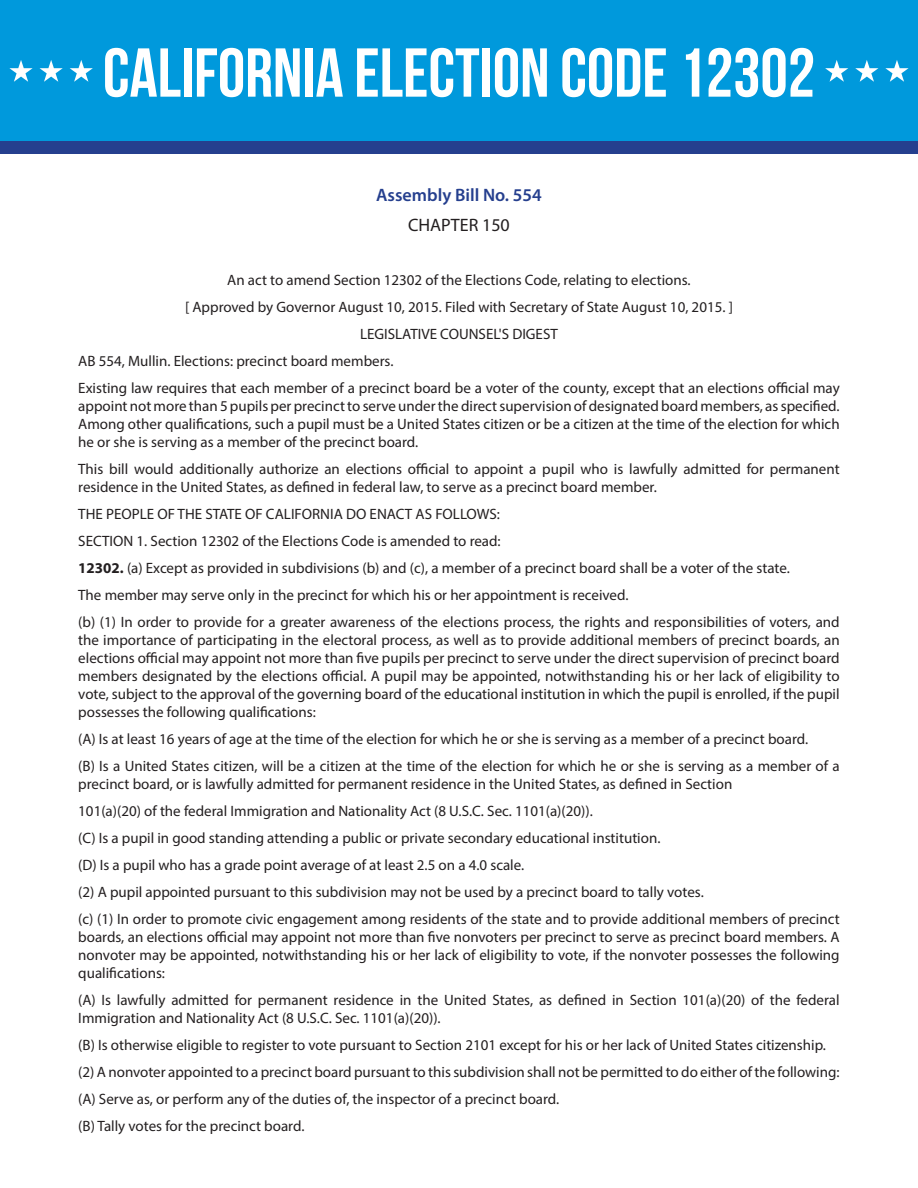
<style>
.page{position:relative;width:918px;height:1188px;background:#fff}
.page>*{position:absolute;margin:0;border:0;box-sizing:border-box;transform-origin:0 0}
.t1{font:69px "Bebas Neue";color:#fff}
.t2{font:600 18px "Myriad Pro";color:#253f8e}
.t3{font:18px "Myriad Pro";color:#231f20}
.t4{font:15px/18px "Myriad Pro";color:#231f20;text-align:justify}
.s1{font-weight:700}
</style>
<div class="page">
<div style="left:0;top:0;width:918px;height:142px;background:#0099dc"></div>
<div style="left:0;top:142px;width:918px;height:12px;background:#253f8e"></div>
<svg style="left:885px;top:60px;width:24px;height:22px"></svg>
<svg style="left:855px;top:60px;width:23px;height:22px"></svg>
<svg style="left:825px;top:60px;width:23px;height:22px"></svg>
<svg style="left:70px;top:60px;width:23px;height:22px"></svg>
<svg style="left:40px;top:60px;width:23px;height:22px"></svg>
<svg style="left:9px;top:60px;width:24px;height:22px"></svg>
<p class="t1" style="left:103px;top:35px;width:714px">CALIFORNIA ELECTION CODE 12302</p>
<p class="t2" style="left:376px;top:183px;width:167px">Assembly Bill No. 554</p>
<p class="t3" style="left:408px;top:214px;width:103px">CHAPTER 150</p>
<p class="t4" style="left:227px;top:271px;width:465px">An act to amend Section 12302 of the Elections Code, relating to elections.</p>
<p class="t4" style="left:185px;top:298px;width:549px">[ Approved by Governor August 10, 2015. Filed with Secretary of State August 10, 2015. ]</p>
<p class="t4" style="left:360px;top:325px;width:199px">LEGISLATIVE COUNSEL'S DIGEST</p>
<p class="t4" style="left:78px;top:352px;width:317px">AB 554, Mullin. Elections: precinct board members.</p>
<p class="t4" style="left:78px;top:379px;width:763px">Existing law requires that each member of a precinct board be a voter of the county, except that an elections official may appoint not more than 5 pupils per precinct to serve under the direct supervision of designated board members, as specified.<br>Among other qualifications, such a pupil must be a United States citizen or be a citizen at the time of the election for which he or she is serving as a member of the precinct board.</p>
<p class="t4" style="left:78px;top:460px;width:763px">This bill would additionally authorize an elections official to appoint a pupil who is lawfully admitted for permanent residence in the United States, as defined in federal law, to serve as a precinct board member.</p>
<p class="t4" style="left:78px;top:505px;width:423px">THE PEOPLE OF THE STATE OF CALIFORNIA DO ENACT AS FOLLOWS:</p>
<p class="t4" style="left:78px;top:532px;width:424px">SECTION 1. Section 12302 of the Elections Code is amended to read:</p>
<p class="t4" style="left:78px;top:559px;width:713px"><span class="s1">12302.</span> (a) Except as provided in subdivisions (b) and (c), a member of a precinct board shall be a voter of the state.</p>
<p class="t4" style="left:78px;top:586px;width:552px">The member may serve only in the precinct for which his or her appointment is received.</p>
<p class="t4" style="left:78px;top:613px;width:763px">(b) (1) In order to provide for a greater awareness of the elections process, the rights and responsibilities of voters, and the importance of participating in the electoral process, as well as to provide additional members of precinct boards, an elections official may appoint not more than five pupils per precinct to serve under the direct supervision of precinct board members designated by the elections official. A pupil may be appointed, notwithstanding his or her lack of eligibility to vote, subject to the approval of the governing board of the educational institution in which the pupil is enrolled, if the pupil possesses the following qualifications:</p>
<p class="t4" style="left:78px;top:730px;width:731px">(A) Is at least 16 years of age at the time of the election for which he or she is serving as a member of a precinct board.</p>
<p class="t4" style="left:78px;top:757px;width:763px">(B) Is a United States citizen, will be a citizen at the time of the election for which he or she is serving as a member of a precinct board, or is lawfully admitted for permanent residence in the United States, as defined in Section</p>
<p class="t4" style="left:78px;top:802px;width:516px">101(a)(20) of the federal Immigration and Nationality Act (8 U.S.C. Sec. 1101(a)(20)).</p>
<p class="t4" style="left:78px;top:829px;width:584px">(C) Is a pupil in good standing attending a public or private secondary educational institution.</p>
<p class="t4" style="left:78px;top:856px;width:448px">(D) Is a pupil who has a grade point average of at least 2.5 on a 4.0 scale.</p>
<p class="t4" style="left:78px;top:883px;width:627px">(2) A pupil appointed pursuant to this subdivision may not be used by a precinct board to tally votes.</p>
<p class="t4" style="left:78px;top:910px;width:763px">(c) (1) In order to promote civic engagement among residents of the state and to provide additional members of precinct boards, an elections official may appoint not more than five nonvoters per precinct to serve as precinct board members. A nonvoter may be appointed, notwithstanding his or her lack of eligibility to vote, if the nonvoter possesses the following qualifications:</p>
<p class="t4" style="left:78px;top:991px;width:763px">(A) Is lawfully admitted for permanent residence in the United States, as defined in Section 101(a)(20) of the federal<br>Immigration and Nationality Act (8 U.S.C. Sec. 1101(a)(20)).</p>
<p class="t4" style="left:78px;top:1036px;width:749px">(B) Is otherwise eligible to register to vote pursuant to Section 2101 except for his or her lack of United States citizenship.</p>
<p class="t4" style="left:78px;top:1063px;width:763px">(2) A nonvoter appointed to a precinct board pursuant to this subdivision shall not be permitted to do either of the following:</p>
<p class="t4" style="left:78px;top:1090px;width:483px">(A) Serve as, or perform any of the duties of, the inspector of a precinct board.</p>
<p class="t4" style="left:78px;top:1117px;width:228px">(B) Tally votes for the precinct board.</p>
</div>
